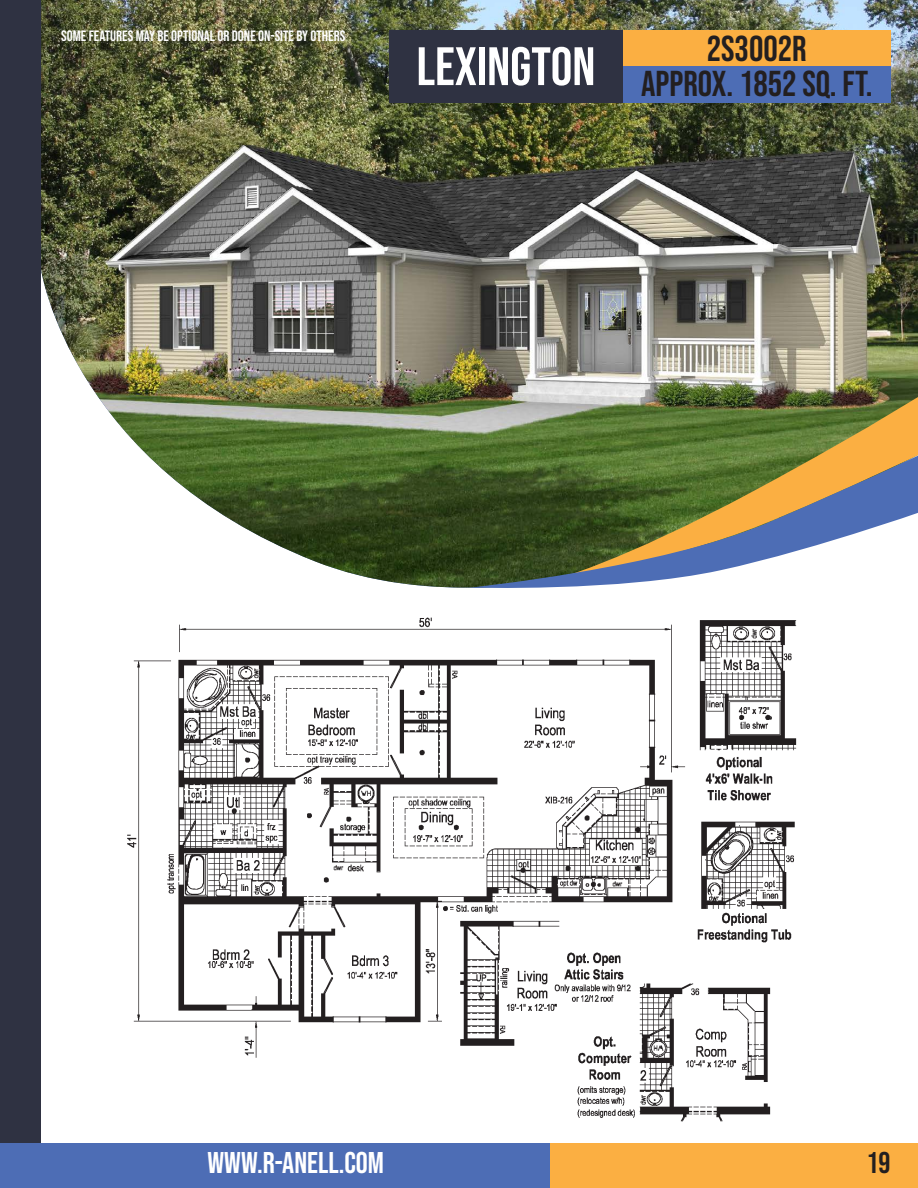
<style>
.page{position:relative;width:918px;height:1188px;background:#fff}
.page>*{position:absolute;margin:0;border:0;box-sizing:border-box;transform-origin:0 0}
.t1{font:54px "Bebas Neue";color:#fff}
.t2{font:36px/35.4px "Bebas Neue";color:#231f20;text-align:center}
.t3{font:30px "Bebas Neue";color:#fff}
.t4{font:30px "Bebas Neue";color:#231f20}
.t5{font:15px "Bebas Neue";color:#fff}
</style>
<div class="page">
<div style="left:0;top:1143px;width:550px;height:45px;background:#4d6db5"></div>
<div style="left:550px;top:1143px;width:368px;height:45px;background:#fbaf42"></div>
<div style="left:0;top:0;width:41px;height:1143px;background:#2f3242"></div>
<img style="left:41px;top:0;width:877px;height:588px">
<img style="left:553px;top:380px;width:365px;height:63px">
<svg style="left:470px;top:443px;width:448px;height:145px"></svg>
<img style="left:127px;top:617px;width:670px;height:505px">
<div style="left:623px;top:30px;width:268px;height:36px;background:#fbaf42"></div>
<div style="left:623px;top:66px;width:268px;height:36px;background:#4d6db5"></div>
<div style="left:389px;top:30px;width:234px;height:72px;background:#2f3242"></div>
<p class="t5" style="left:61px;top:28px;width:286px">SOME FEATURES MAY BE OPTIONAL OR DONE ON-SITE BY OTHERS</p>
<h1 class="t1" style="left:417px;top:36px;width:180px">LEXINGTON</h1>
<h2 class="t2" style="left:641px;top:31px;width:233px">2S3002R<br>APPROX. 1852 SQ. FT.</h2>
<h3 class="t3" style="left:207px;top:1145px;width:178px">WWW.R-ANELL.COM</h3>
<h3 class="t4" style="left:867px;top:1145px;width:25px">19</h3>
</div>
